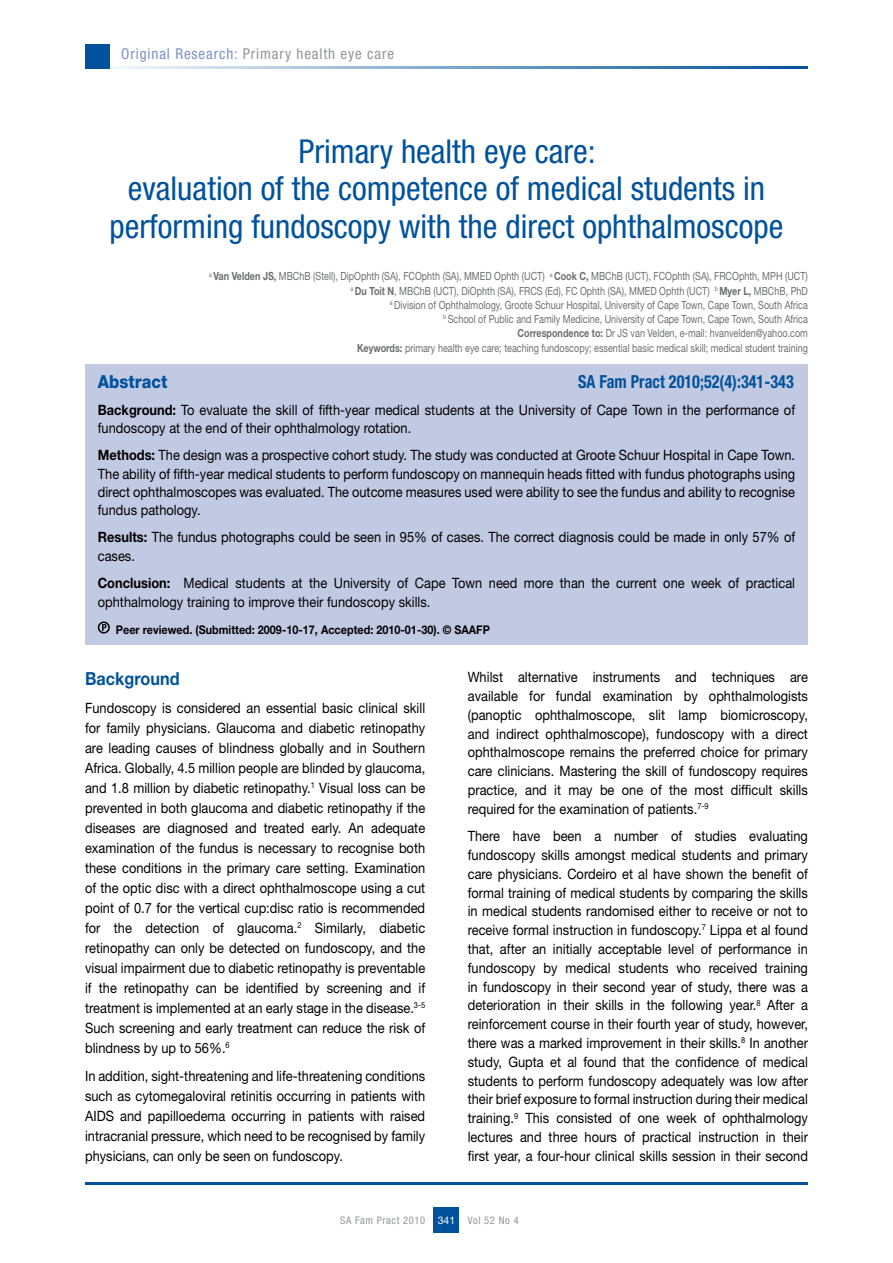
<style>
.page{position:relative;width:893px;height:1263px;background:#fff}
.page>*{position:absolute;margin:0;border:0;box-sizing:border-box;transform-origin:0 0}
.t1{font:condensed 33px/37.5px "Helvetica Neue LT Std";color:#00529c;text-align:center}
.t2{font:700 condensed 18px "Helvetica Neue LT Std";color:#00529c;scale:.9 1}
.t3{font:700 18px "Helvetica Neue LT Std";color:#00529c;scale:.9 1}
.t4{font:800 18px "Helvetica Neue LT Std";color:#00529c;scale:.9 1}
.t5{font:condensed 15px "Helvetica Neue LT Std";letter-spacing:.06em;color:#939598}
.t6{font:14.25px/18.8px "Helvetica Neue LT Std";color:#000;text-align:justify;scale:.9 1}
.t7{font:700 12px "Helvetica Neue LT Std";color:#000;scale:.9 1}
.t8{font:11.25px/14.2px "Helvetica Neue LT Std";color:#6d6e71;text-align:right;scale:.8 1}
.t9{font:condensed 10.5px "Helvetica Neue LT Std";letter-spacing:.06em;color:#939598}
.s1{color:#7c91c4}
.s2{font-weight:700}
.s3{font-stretch:normal;color:#fff}
</style>
<div class="page">
<hr style="left:85px;top:66px;width:723px;height:2px;background:#00529c">
<div style="left:85px;top:44px;width:24px;height:24px;background:#00529c"></div>
<div style="left:434px;top:1208px;width:25px;height:25px;background:#00529c"></div>
<hr style="left:85px;top:1182px;width:723px;height:2px;background:#00529c">
<div style="left:85px;top:364px;width:723px;height:280px;background:#c2cae3"></div>
<div style="left:98px;top:621px;width:12px;height:12px;border:2px solid #000;border-radius:50%"></div>
<svg style="left:102px;top:624px;width:4px;height:7px"></svg>
<p class="t5" style="left:121px;top:45px;width:274px"><span class="s1">Original Research:</span> Primary health eye care</p>
<h1 class="t1" style="left:110px;top:132px;width:675px">Primary health eye care:<br>evaluation of the competence of medical students in performing fundoscopy with the direct ophthalmoscope</h1>
<p class="t8" style="left:209px;top:269px;width:750px"><sup>a</sup> <span class="s2">Van Velden JS,</span> MBChB (Stell), DipOphth (SA), FCOphth (SA), MMED Ophth (UCT) <sup>a</sup> <span class="s2">Cook C,</span> MBChB (UCT), FCOphth (SA), FRCOphth, MPH (UCT) <sup>a</sup> <span class="s2">Du Toit N</span>, MBChB (UCT), DiOphth (SA), FRCS (Ed), FC Ophth (SA), MMED Ophth (UCT) <sup>b</sup> <span class="s2">Myer L,</span> MBChB, PhD<br><sup>a</sup> Division of Ophthalmology, Groote Schuur Hospital, University of Cape Town, Cape Town, South Africa<br><sup>b</sup> School of Public and Family Medicine, University of Cape Town, Cape Town, South Africa<br><span class="s2">Correspondence to:</span> Dr JS van Velden, e-mail: hvanvelden@yahoo.com<br><span class="s2">Keywords:</span> primary health eye care; teaching fundoscopy; essential basic medical skill; medical student training</p>
<p class="t4" style="left:98px;top:371px;width:79px">Abstract</p>
<p class="t2" style="left:578px;top:371px;width:241px">SA Fam Pract 2010;52(4):341-343</p>
<p class="t6" style="left:98px;top:401px;width:776px;line-height:18.3px"><span class="s2">Background:</span> To evaluate the skill of fifth-year medical students at the University of Cape Town in the performance of fundoscopy at the end of their ophthalmology rotation.</p>
<p class="t6" style="left:98px;top:446px;width:776px;line-height:18.3px"><span class="s2">Methods:</span> The design was a prospective cohort study. The study was conducted at Groote Schuur Hospital in Cape Town.<br>The ability of fifth-year medical students to perform fundoscopy on mannequin heads fitted with fundus photographs using direct ophthalmoscopes was evaluated. The outcome measures used were ability to see the fundus and ability to recognise fundus pathology.</p>
<p class="t6" style="left:98px;top:528px;width:776px;line-height:18.3px"><span class="s2">Results:</span> The fundus photographs could be seen in 95% of cases. The correct diagnosis could be made in only 57% of cases.</p>
<p class="t6" style="left:98px;top:572px;width:776px;line-height:19.5px"><span class="s2">Conclusion:</span> Medical students at the University of Cape Town need more than the current one week of practical ophthalmology training to improve their fundoscopy skills.</p>
<p class="t7" style="left:116px;top:622px;width:417px">Peer reviewed. (Submitted: 2009-10-17, Accepted: 2010-01-30). © SAAFP</p>
<p class="t3" style="left:85px;top:667px;width:107px">Background</p>
<p class="t6" style="left:85px;top:698px;width:380px;line-height:20px">Fundoscopy is considered an essential basic clinical skill for family physicians. Glaucoma and diabetic retinopathy are leading causes of blindness globally and in Southern Africa. Globally, 4.5 million people are blinded by glaucoma, and 1.8 million by diabetic retinopathy.<sup>1</sup> Visual loss can be prevented in both glaucoma and diabetic retinopathy if the diseases are diagnosed and treated early. An adequate examination of the fundus is necessary to recognise both these conditions in the primary care setting. Examination of the optic disc with a direct ophthalmoscope using a cut point of 0.7 for the vertical cup:disc ratio is recommended for the detection of glaucoma.<sup>2</sup> Similarly, diabetic retinopathy can only be detected on fundoscopy, and the visual impairment due to diabetic retinopathy is preventable if the retinopathy can be identified by screening and if treatment is implemented at an early stage in the disease.<sup>3-5<br></sup>Such screening and early treatment can reduce the risk of blindness by up to 56%.<sup>6</sup></p>
<p class="t6" style="left:85px;top:1066px;width:379px;line-height:20px">In addition, sight-threatening and life-threatening conditions such as cytomegaloviral retinitis occurring in patients with AIDS and papilloedema occurring in patients with raised intracranial pressure, which need to be recognised by family physicians, can only be seen on fundoscopy.</p>
<p class="t6" style="left:468px;top:667px;width:379px">Whilst alternative instruments and techniques are available for fundal examination by ophthalmologists (panoptic ophthalmoscope, slit lamp biomicroscopy, and indirect ophthalmoscope), fundoscopy with a direct ophthalmoscope remains the preferred choice for primary care clinicians. Mastering the skill of fundoscopy requires practice, and it may be one of the most difficult skills required for the examination of patients.<sup>7-9</sup></p>
<p class="t6" style="left:468px;top:826px;width:380px">There have been a number of studies evaluating fundoscopy skills amongst medical students and primary care physicians. Cordeiro et al have shown the benefit of formal training of medical students by comparing the skills in medical students randomised either to receive or not to receive formal instruction in fundoscopy.<sup>7</sup> Lippa et al found that, after an initially acceptable level of performance in fundoscopy by medical students who received training in fundoscopy in their second year of study, there was a deterioration in their skills in the following year.<sup>8</sup> After a reinforcement course in their fourth year of study, however, there was a marked improvement in their skills.<sup>8</sup> In another study, Gupta et al found that the confidence of medical students to perform fundoscopy adequately was low after their brief exposure to formal instruction during their medical training.<sup>9</sup> This consisted of one week of ophthalmology lectures and three hours of practical instruction in their first year, a four-hour clinical skills session in their second</p>
<p class="t9" style="left:340px;top:1214px;width:180px">SA Fam Pract 2010 <span class="s3">341</span> Vol 52 No 4</p>
</div>
